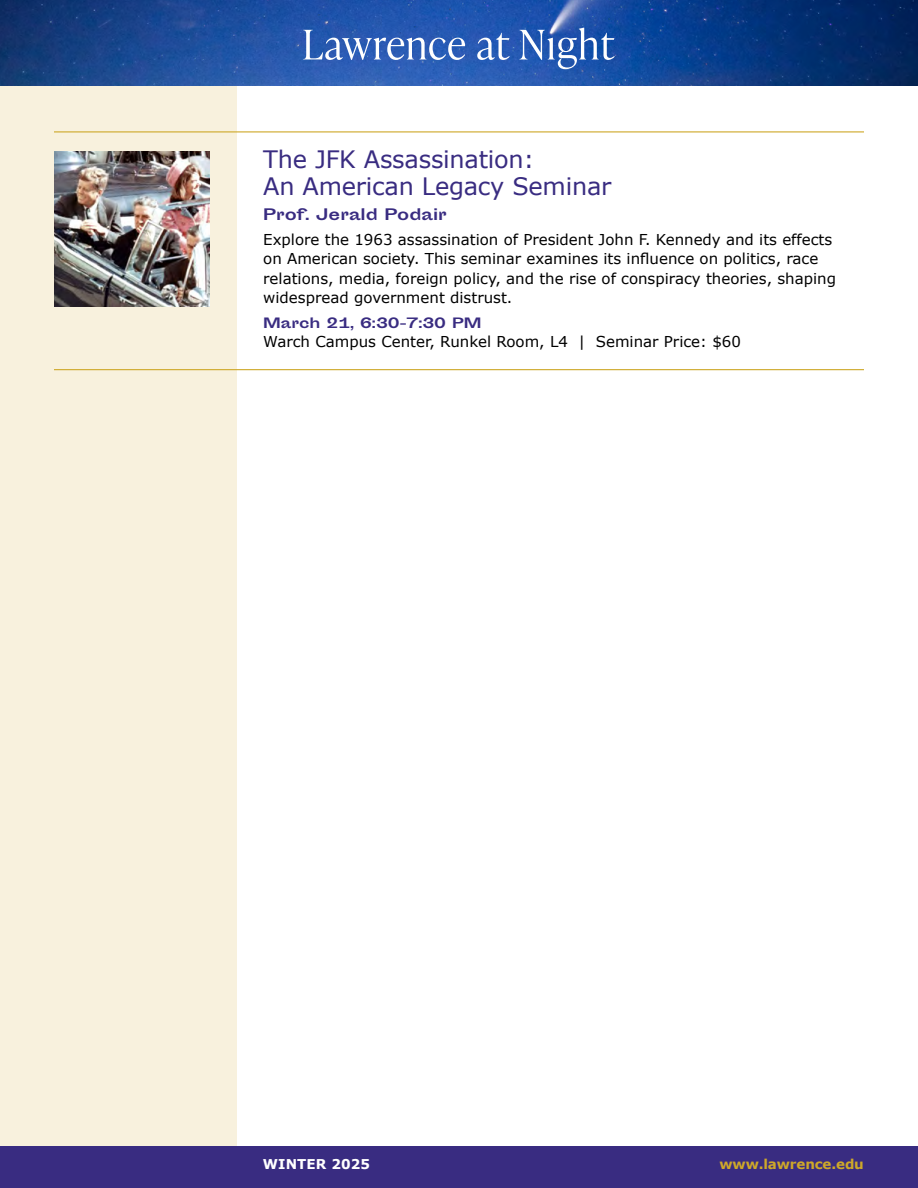
<style>
.page{position:relative;width:918px;height:1188px;background:#fff}
.page>*{position:absolute;margin:0;border:0;box-sizing:border-box;transform-origin:0 0}
.t1{font:24px "Verdana";letter-spacing:-.01em;color:#392c81}
.t2{font:15px/19.5px "Verdana";color:#000}
.t3{font:700 15px "Sporting Grotesque";color:#392c81}
.t4{font:700 13.5px "Sporting Grotesque";color:#392c81}
.t5{font:700 13.5px "Verdana";letter-spacing:-.01em;color:#cea829}
.t6{font:700 13.5px "Verdana";letter-spacing:.01em;color:#fff}
</style>
<div class="page">
<div style="left:0;top:1146px;width:918px;height:42px;background:#392c81"></div>
<div style="left:0;top:86px;width:236px;height:1060px;background:#f8f1dd"></div>
<hr style="left:54px;top:369px;width:810px;height:1px;background:#cea829">
<hr style="left:54px;top:131px;width:810px;height:1px;background:#cea829">
<img style="left:0;top:0;width:918px;height:86px">
<svg style="left:303px;top:28px;width:312px;height:41px"></svg>
<img style="left:54px;top:151px;width:155px;height:155px">
<p class="t1" style="left:263px;top:144px;width:273px">The JFK Assassination:</p>
<h2 class="t1" style="left:263px;top:171px;width:350px">An American Legacy Seminar</h2>
<p class="t3" style="left:263px;top:206px;width:185px">Prof. Jerald Podair</p>
<p class="t2" style="left:263px;top:230px;width:571px">Explore the 1963 assassination of President John F. Kennedy and its effects on American society. This seminar examines its influence on politics, race</p>
<p class="t2" style="left:263px;top:269px;width:574px">relations, media, foreign policy, and the rise of conspiracy theories, shaping widespread government distrust.</p>
<p class="t4" style="left:263px;top:315px;width:220px">March 21, 6:30-7:30 PM</p>
<p class="t2" style="left:263px;top:332px;width:479px">Warch Campus Center, Runkel Room, L4 | Seminar Price: $60</p>
<p class="t6" style="left:263px;top:1155px;width:109px">WINTER 2025</p>
<p class="t5" style="left:720px;top:1155px;width:146px">www.lawrence.edu</p>
</div>
